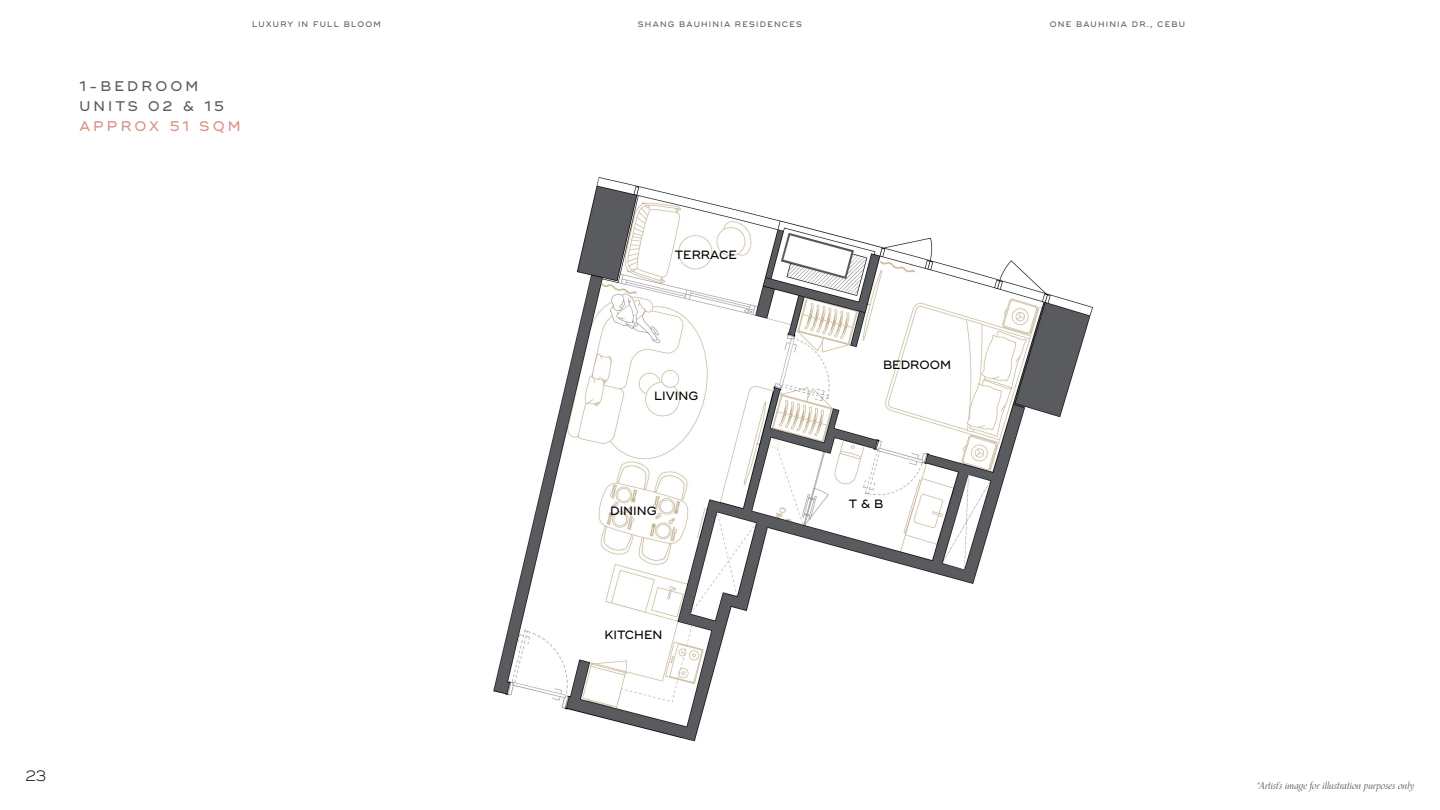
<style>
.page{position:relative;width:1440px;height:810px;background:#fff}
.page>*{position:absolute;margin:0;border:0;box-sizing:border-box;transform-origin:0 0}
.t1{font:300 15px "Ridley Grotesk";color:#000}
.t2{font:500 14px/20px "Ridley Grotesk";letter-spacing:.22em;color:#5c5a53}
.t3{font:500 14px "Ridley Grotesk";letter-spacing:.22em;color:#d89282}
.t4{font:500 12px "Ridley Grotesk";color:#000}
.t5{font:italic 10px "Orpheus Pro";color:#5c5a53}
.t6{font:500 8px "Ridley Grotesk";letter-spacing:.15em;color:#5c5a53}
</style>
<div class="page">
<img style="left:493px;top:177px;width:600px;height:565px">
<p class="t6" style="left:252px;top:19px;width:130px">LUXURY IN FULL BLOOM</p>
<p class="t6" style="left:638px;top:19px;width:166px">SHANG BAUHINIA RESIDENCES</p>
<p class="t6" style="left:1050px;top:19px;width:137px">ONE BAUHINIA DR., CEBU</p>
<h2 class="t2" style="left:79px;top:76px;width:146px">1-BEDROOM<br>UNITS 02 &amp; 15</h2>
<h2 class="t3" style="left:79px;top:117px;width:163px">APPROX 51 SQM</h2>
<h3 class="t4" style="left:675px;top:248px;width:63px">TERRACE</h3>
<h3 class="t4" style="left:654px;top:388px;width:46px">LIVING</h3>
<h3 class="t4" style="left:610px;top:503px;width:48px">DINING</h3>
<h3 class="t4" style="left:604px;top:627px;width:60px">KITCHEN</h3>
<h3 class="t4" style="left:883px;top:358px;width:70px">BEDROOM</h3>
<h3 class="t4" style="left:849px;top:496px;width:36px">T &amp; B</h3>
<h1 class="t1" style="left:25px;top:767px;width:22px">23</h1>
<p class="t5" style="left:1256px;top:777px;width:159px">*Artist's image for illustration purposes only</p>
</div>
